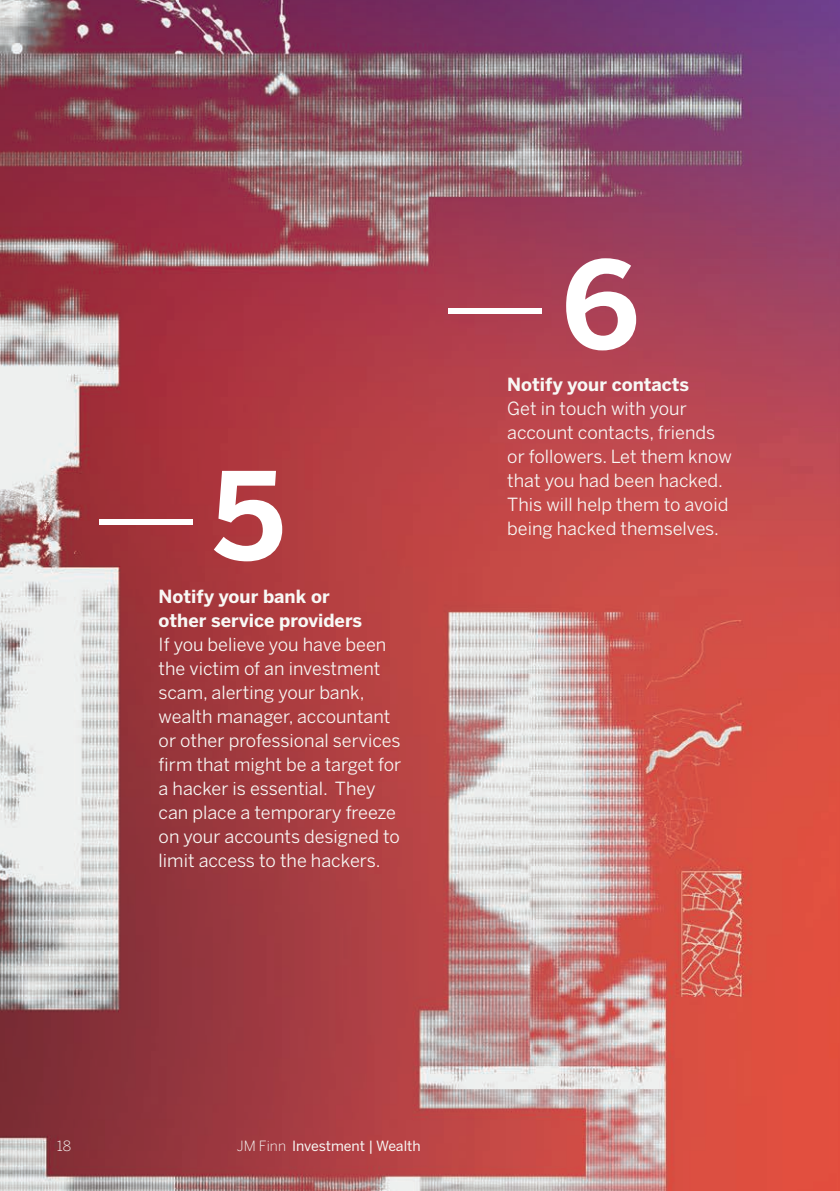
<style>
.page{position:relative;width:840px;height:1191px;background:#fff}
.page>*{position:absolute;margin:0;border:0;box-sizing:border-box;transform-origin:0 0}
.t1{font:300 120px "Benton Sans";color:#fff}
.t2{font:18px/24px "Benton Sans";color:#f8f8f5}
.t3{font:700 18px/24px "Benton Sans";color:#f8f8f5}
.t4{font:14px "Benton Sans";color:#f8f8f5}
.t5{font:300 14px "Benton Sans";color:#f8f8f5}
.s1{font-weight:700}
.s2{font-weight:300}
</style>
<div class="page">
<img style="left:0;top:0;width:839px;height:1191px">
<h1 class="t1" style="left:90px;top:445px;width:196px">—<span class="s1">5</span></h1>
<p class="t3" style="left:158px;top:584px;width:205px">Notify your bank or other service providers</p>
<p class="t2" style="left:158px;top:632px;width:244px">If you believe you have been the victim of an investment scam, alerting your bank, wealth manager, accountant or other professional services firm that might be a target for a hacker is essential. They can place a temporary freeze on your accounts designed to limit access to the hackers.</p>
<h1 class="t1" style="left:439px;top:234px;width:201px">—<span class="s1">6</span></h1>
<p class="t3" style="left:507px;top:372px;width:183px">Notify your contacts</p>
<p class="t2" style="left:507px;top:396px;width:226px">Get in touch with your account contacts, friends or followers. Let them know that you had been hacked.<br>This will help them to avoid</p>
<p class="t2" style="left:507px;top:516px;width:213px">being hacked themselves.</p>
<p class="t5" style="left:57px;top:1137px;width:16px">18</p>
<p class="t4" style="left:237px;top:1137px;width:185px"><span class="s2">JM Finn</span> Investment | Wealth</p>
</div>
